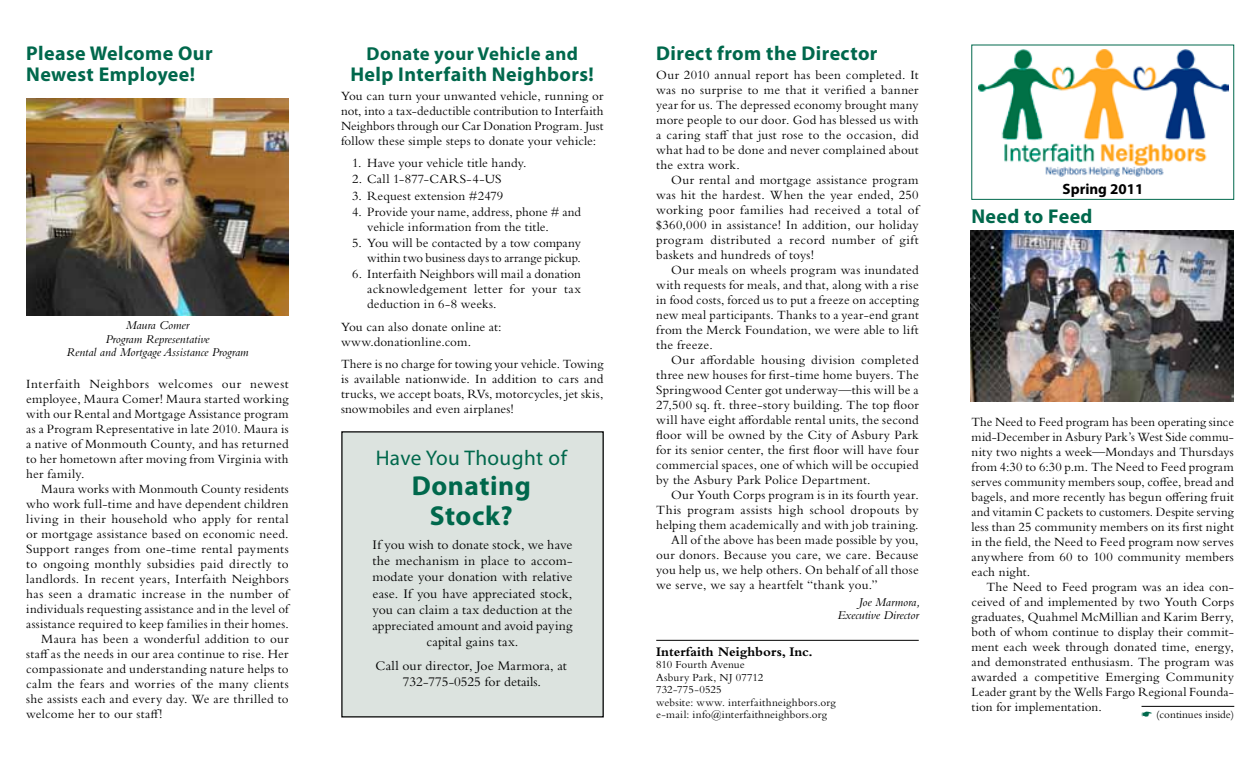
<style>
.page{position:relative;width:1260px;height:765px;background:#fff}
.page>*{position:absolute;margin:0;border:0;box-sizing:border-box;transform-origin:0 0}
.t1{font:700 27.5px/30px "Myriad Pro";letter-spacing:.02em;color:#00684c;text-align:center}
.t2{font:21.25px "Myriad Pro";letter-spacing:.02em;color:#00684c}
.t3{font:700 20px/21.2px "Myriad Pro";letter-spacing:.02em;color:#00684c}
.t4{font:700 18.75px "Myriad Pro";letter-spacing:.02em;color:#00684c}
.t5{font:700 15px "Myriad Pro";color:#000}
.t6{font:13.75px/16.2px "Bembo Std";letter-spacing:.005em;color:#000;text-align:center}
.t7{font:700 13.75px "Bembo Std";color:#000}
.t8{font:13.12px/15px "Bembo Std";letter-spacing:.015em;color:#000;text-align:justify}
.t9{font:italic 12.5px/13.8px "Bembo Std";color:#000;text-align:right}
.t10{font:11.25px/12.5px "Bembo Std";letter-spacing:.01em;color:#000}
.s1{color:#00684c}
</style>
<div class="page">
<hr style="left:656px;top:640px;width:263px;height:1px;background:#000">
<hr style="left:1142px;top:706px;width:92px;height:1px;background:#000">
<img style="left:979px;top:49px;width:250px;height:128px">
<div style="left:971px;top:45px;width:263px;height:155px;border:1px solid #00684c"></div>
<img style="left:971px;top:230px;width:263px;height:171px">
<img style="left:26px;top:98px;width:263px;height:217px">
<div style="left:342px;top:432px;width:261px;height:285px;background:#dce3df"></div>
<div style="left:341px;top:431px;width:263px;height:287px;border:1px solid #000"></div>
<h3 class="t3" style="left:26px;top:42px;width:188px">Please Welcome Our<br>Newest Employee!</h3>
<p class="t9" style="left:66px;top:318px;width:184px;text-align:center">Maura Comer<br>Program Representative<br>Rental and Mortgage Assistance Program</p>
<p class="t8" style="left:26px;top:376px;width:264px">Interfaith Neighbors welcomes our newest employee, Maura Comer! Maura started working with our Rental and Mortgage Assistance program as a Program Representative in late 2010. Maura is a native of Monmouth County, and has returned to her hometown after moving from Virginia with her family.</p>
<p class="t8" style="left:41px;top:481px;width:249px">Maura works with Monmouth County residents</p>
<p class="t8" style="left:26px;top:496px;width:264px">who work full-time and have dependent children</p>
<p class="t8" style="left:26px;top:511px;width:264px">living in their household who apply for rental</p>
<p class="t8" style="left:26px;top:526px;width:264px">or mortgage assistance based on economic need.</p>
<p class="t8" style="left:26px;top:541px;width:264px">Support ranges from one-time rental payments</p>
<p class="t8" style="left:26px;top:556px;width:264px">to ongoing monthly subsidies paid directly to</p>
<p class="t8" style="left:26px;top:571px;width:264px">landlords. In recent years, Interfaith Neighbors</p>
<p class="t8" style="left:26px;top:586px;width:264px">has seen a dramatic increase in the number of</p>
<p class="t8" style="left:26px;top:601px;width:264px">individuals requesting assistance and in the level of</p>
<p class="t8" style="left:26px;top:616px;width:264px">assistance required to keep families in their homes.</p>
<p class="t8" style="left:41px;top:631px;width:249px">Maura has been a wonderful addition to our</p>
<p class="t8" style="left:26px;top:646px;width:264px">staff as the needs in our area continue to rise. Her</p>
<p class="t8" style="left:26px;top:661px;width:264px">compassionate and understanding nature helps to</p>
<p class="t8" style="left:26px;top:676px;width:264px">calm the fears and worries of the many clients</p>
<p class="t8" style="left:26px;top:691px;width:264px">she assists each and every day. We are thrilled to</p>
<p class="t8" style="left:26px;top:706px;width:138px">welcome her to our staff!</p>
<h3 class="t4" style="left:367px;top:41px;width:213px">Donate your Vehicle and</h3>
<h3 class="t3" style="left:351px;top:63px;width:245px">Help Interfaith Neighbors!</h3>
<p class="t8" style="left:341px;top:88px;width:264px">You can turn your unwanted vehicle, running or not, into a tax-deductible contribution to Interfaith Neighbors through our Car Donation Program. Just follow these simple steps to donate your vehicle:</p>
<p class="t8" style="left:352px;top:155px;width:176px">1. Have your vehicle title handy.</p>
<p class="t8" style="left:352px;top:172px;width:151px">2. Call 1-877-CARS-4-US</p>
<p class="t8" style="left:352px;top:188px;width:152px">3. Request extension #2479</p>
<p class="t8" style="left:367px;top:204px;width:215px;text-indent:-15px">4. Provide your name, address, phone # and vehicle information from the title.</p>
<p class="t8" style="left:352px;top:235px;width:230px;text-align:right">5. You will be contacted by a tow company within two business days to arrange pickup.</p>
<p class="t8" style="left:367px;top:267px;width:215px;text-indent:-15px">6. Interfaith Neighbors will mail a donation acknowledgement letter for your tax deduction in 6-8 weeks.</p>
<p class="t8" style="left:341px;top:319px;width:162px">You can also donate online at: www.donationline.com.</p>
<p class="t8" style="left:341px;top:357px;width:264px">There is no charge for towing your vehicle. Towing is available nationwide. In addition to cars and trucks, we accept boats, RVs, motorcycles, jet skis, snowmobiles and even airplanes!</p>
<h2 class="t2" style="left:376px;top:445px;width:193px">Have You Thought of</h2>
<h1 class="t1" style="left:412px;top:470px;width:121px">Donating<br>Stock?</h1>
<p class="t6" style="left:373px;top:536px;width:202px">If you wish to donate stock, we have the mechanism in place to accom&shy;modate your donation with relative ease. If you have appreciated stock, you can claim a tax deduction at the appreciated amount and avoid paying capital gains tax.</p>
<p class="t6" style="left:376px;top:657px;width:193px">Call our director, Joe Marmora, at<br>732-775-0525 for details.</p>
<h3 class="t3" style="left:656px;top:42px;width:223px">Direct from the Director</h3>
<p class="t8" style="left:656px;top:67px;width:264px">Our 2010 annual report has been completed. It was no surprise to me that it verified a banner year for us. The depressed economy brought many more people to our door. God has blessed us with a caring staff that just rose to the occasion, did what had to be done and never complained about the extra work.</p>
<p class="t8" style="left:656px;top:172px;width:264px;text-indent:15px">Our rental and mortgage assistance program was hit the hardest. When the year ended, 250 working poor families had received a total of $360,000 in assistance! In addition, our holiday program distributed a record number of gift baskets and hundreds of toys!</p>
<p class="t8" style="left:656px;top:262px;width:264px;text-indent:15px">Our meals on wheels program was inundated with requests for meals, and that, along with a rise in food costs, forced us to put a freeze on accepting new meal participants. Thanks to a year-end grant from the Merck Foundation, we were able to lift the freeze.</p>
<p class="t8" style="left:656px;top:352px;width:264px;text-indent:15px">Our affordable housing division completed three new houses for first-time home buyers. The Springwood Center got underway—this will be a 27,500 sq. ft. three-story building. The top floor will have eight affordable rental units, the second floor will be owned by the City of Asbury Park for its senior center, the first floor will have four commercial spaces, one of which will be occupied by the Asbury Park Police Department.</p>
<p class="t8" style="left:671px;top:487px;width:249px">Our Youth Corps program is in its fourth year.</p>
<p class="t8" style="left:656px;top:502px;width:264px">This program assists high school dropouts by</p>
<p class="t8" style="left:656px;top:517px;width:264px">helping them academically and with job training.</p>
<p class="t8" style="left:671px;top:532px;width:249px">All of the above has been made possible by you,</p>
<p class="t8" style="left:656px;top:547px;width:264px">our donors. Because you care, we care. Because</p>
<p class="t8" style="left:656px;top:562px;width:264px">you help us, we help others. On behalf of all those</p>
<p class="t8" style="left:656px;top:577px;width:223px">we serve, we say a heartfelt “thank you.”</p>
<p class="t9" style="left:837px;top:596px;width:84px;line-height:12.5px">Joe Marmora,<br>Executive Director</p>
<p class="t7" style="left:656px;top:644px;width:158px">Interfaith Neighbors, Inc.</p>
<p class="t10" style="left:656px;top:658px;width:181px">810 Fourth Avenue<br>Asbury Park, NJ 07712<br>732-775-0525<br>website: www. interfaithneighbors.org e-mail: info@interfaithneighbors.org</p>
<p class="t5" style="left:1063px;top:179px;width:82px">Spring 2011</p>
<h3 class="t3" style="left:971px;top:205px;width:123px">Need to Feed</h3>
<p class="t8" style="left:971px;top:414px;width:264px">The Need to Feed program has been operating since mid-December in Asbury Park’s West Side commu&shy;nity two nights a week—Mondays and Thursdays from 4:30 to 6:30 p.m. The Need to Feed program serves community members soup, coffee, bread and bagels, and more recently has begun offering fruit and vitamin C packets to customers. Despite serving less than 25 community members on its first night in the field, the Need to Feed program now serves anywhere from 60 to 100 community members each night.</p>
<p class="t8" style="left:971px;top:579px;width:264px;text-indent:15px">The Need to Feed program was an idea con&shy;ceived of and implemented by two Youth Corps graduates, Quahmel McMillian and Karim Berry, both of whom continue to display their commit&shy;ment each week through donated time, energy, and demonstrated enthusiasm. The program was awarded a competitive Emerging Community Leader grant by the Wells Fargo Regional Founda&shy;tion for implementation.</p>
<p class="t10" style="left:1142px;top:708px;width:94px"><span class="s1">☛</span> (continues inside)</p>
</div>
